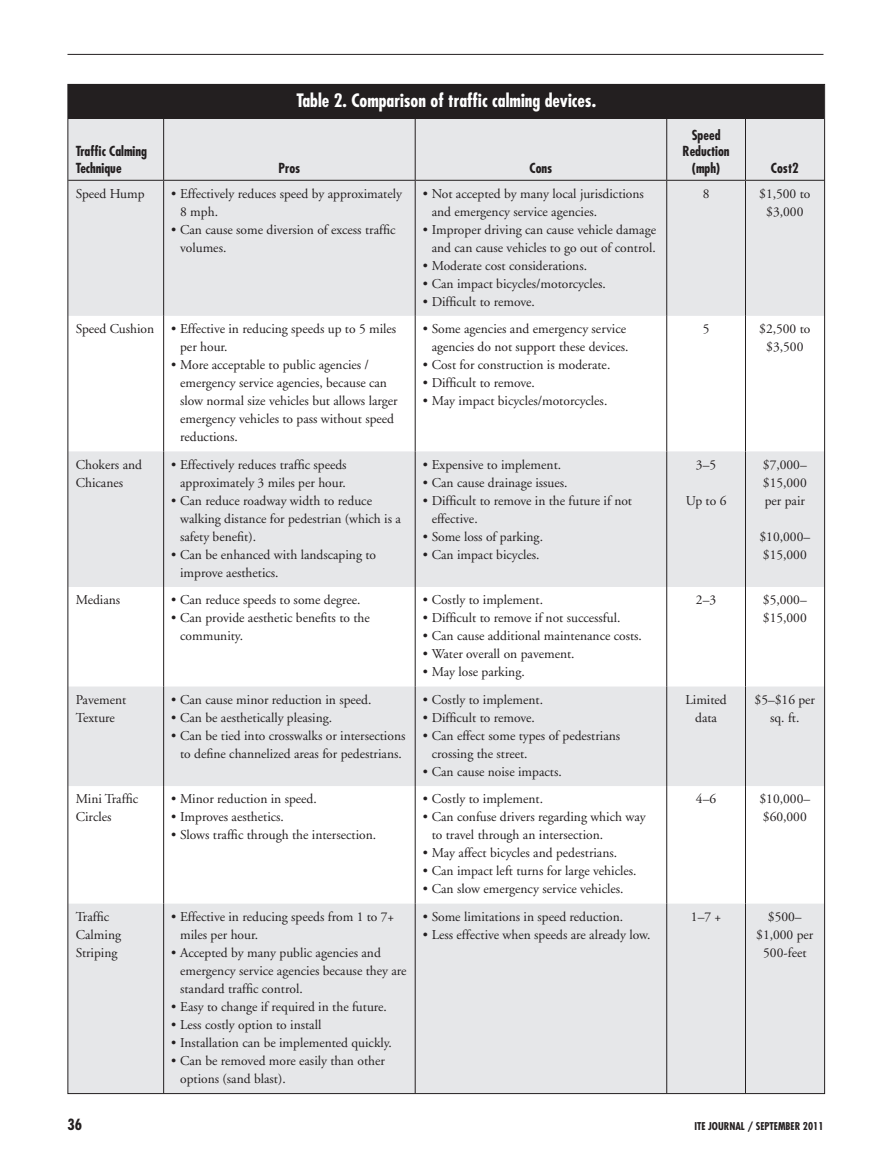
<style>
.page{position:relative;width:891px;height:1175px;background:#fff}
.page>*{position:absolute;margin:0;border:0;box-sizing:border-box;transform-origin:0 0}
.t1{font:700 condensed 18px "Futura";color:#fff}
.t2{font:700 condensed 15px "Futura";color:#231f20}
.t3{font:13.5px/18px "Adobe Garamond";color:#231f20}
.t4{font:700 condensed 13.5px/16.5px "Futura";color:#231f20}
.t5{font:700 condensed 10.5px "Futura";color:#231f20}
</style>
<div class="page">
<hr style="left:68px;top:54px;width:756px;height:1px;background:#231f20">
<div style="left:68px;top:84px;width:757px;height:1009px;background:#e6e7e9"></div>
<div style="left:68px;top:85px;width:756px;height:34px;background:#231f20"></div>
<svg style="left:70px;top:316px;width:753px;height:587px;fill:#fff"></svg>
<hr style="left:163px;top:119px;width:1px;height:61px;background:#231f20">
<hr style="left:415px;top:119px;width:1px;height:61px;background:#231f20">
<hr style="left:666px;top:119px;width:1px;height:61px;background:#231f20">
<hr style="left:745px;top:119px;width:1px;height:61px;background:#231f20">
<hr style="left:163px;top:181px;width:1px;height:135px;background:#231f20">
<hr style="left:415px;top:181px;width:1px;height:135px;background:#231f20">
<hr style="left:666px;top:181px;width:1px;height:135px;background:#231f20">
<hr style="left:745px;top:181px;width:1px;height:135px;background:#231f20">
<hr style="left:163px;top:316px;width:1px;height:135px;background:#231f20">
<hr style="left:415px;top:316px;width:1px;height:135px;background:#231f20">
<hr style="left:666px;top:316px;width:1px;height:135px;background:#231f20">
<hr style="left:745px;top:316px;width:1px;height:135px;background:#231f20">
<hr style="left:163px;top:451px;width:1px;height:136px;background:#231f20">
<hr style="left:415px;top:451px;width:1px;height:136px;background:#231f20">
<hr style="left:666px;top:451px;width:1px;height:136px;background:#231f20">
<hr style="left:745px;top:451px;width:1px;height:136px;background:#231f20">
<hr style="left:163px;top:587px;width:1px;height:99px;background:#231f20">
<hr style="left:415px;top:587px;width:1px;height:99px;background:#231f20">
<hr style="left:666px;top:587px;width:1px;height:99px;background:#231f20">
<hr style="left:745px;top:587px;width:1px;height:99px;background:#231f20">
<hr style="left:163px;top:686px;width:1px;height:100px;background:#231f20">
<hr style="left:415px;top:686px;width:1px;height:100px;background:#231f20">
<hr style="left:666px;top:686px;width:1px;height:100px;background:#231f20">
<hr style="left:745px;top:686px;width:1px;height:100px;background:#231f20">
<hr style="left:163px;top:786px;width:1px;height:117px;background:#231f20">
<hr style="left:415px;top:786px;width:1px;height:117px;background:#231f20">
<hr style="left:666px;top:786px;width:1px;height:117px;background:#231f20">
<hr style="left:745px;top:786px;width:1px;height:117px;background:#231f20">
<hr style="left:163px;top:903px;width:1px;height:190px;background:#231f20">
<hr style="left:415px;top:903px;width:1px;height:190px;background:#231f20">
<hr style="left:666px;top:903px;width:1px;height:190px;background:#231f20">
<hr style="left:745px;top:903px;width:1px;height:190px;background:#231f20">
<hr style="left:68px;top:180px;width:96px;height:1px;background:#231f20">
<hr style="left:164px;top:180px;width:251px;height:1px;background:#231f20">
<hr style="left:415px;top:180px;width:252px;height:1px;background:#231f20">
<hr style="left:667px;top:180px;width:79px;height:1px;background:#231f20">
<hr style="left:746px;top:180px;width:78px;height:1px;background:#231f20">
<p class="t4" style="left:76px;top:143px;width:73px">Traffic Calming<br>Technique</p>
<h1 class="t1" style="left:296px;top:89px;width:301px">Table 2. Comparison of traffic calming devices.</h1>
<p class="t4" style="left:279px;top:160px;width:23px">pros</p>
<p class="t4" style="left:530px;top:160px;width:24px">Cons</p>
<p class="t3" style="left:76px;top:185px;width:70px">Speed Hump</p>
<p class="t3" style="left:180px;top:185px;width:223px;text-indent:-9px">• Effectively reduces speed by approximately<br>8 mph.</p>
<p class="t3" style="left:180px;top:221px;width:217px;text-indent:-9px">• Can cause some diversion of excess traffic volumes.</p>
<p class="t3" style="left:432px;top:185px;width:214px;text-indent:-9px">• Not accepted by many local jurisdictions and emergency service agencies.</p>
<p class="t3" style="left:423px;top:221px;width:235px;text-align:right">• Improper driving can cause vehicle damage and can cause vehicles to go out of control.</p>
<p class="t3" style="left:423px;top:257px;width:166px">• Moderate cost considerations.</p>
<p class="t3" style="left:423px;top:275px;width:185px">• Can impact bicycles/motorcycles.</p>
<p class="t3" style="left:423px;top:293px;width:114px">• Difficult to remove.</p>
<p class="t3" style="left:180px;top:320px;width:218px;text-indent:-104px">Speed Cushion • Effective in reducing speeds up to 5 miles per hour.</p>
<p class="t3" style="left:180px;top:356px;width:219px;text-indent:-9px">• More acceptable to public agencies / emergency service agencies, because can slow normal size vehicles but allows larger emergency vehicles to pass without speed reductions.</p>
<p class="t3" style="left:423px;top:320px;width:207px;text-align:right">• Some agencies and emergency service agencies do not support these devices.</p>
<p class="t3" style="left:423px;top:356px;width:189px">• Cost for construction is moderate.</p>
<p class="t3" style="left:423px;top:374px;width:114px">• Difficult to remove.</p>
<p class="t3" style="left:423px;top:392px;width:186px">• May impact bicycles/motorcycles.</p>
<p class="t3" style="left:76px;top:456px;width:68px">Chokers and<br>Chicanes</p>
<p class="t3" style="left:171px;top:456px;width:177px;text-align:right">• Effectively reduces traffic speeds approximately 3 miles per hour.</p>
<p class="t3" style="left:180px;top:492px;width:222px;text-indent:-9px">• Can reduce roadway width to reduce walking distance for pedestrian (which is a safety benefit).</p>
<p class="t3" style="left:180px;top:546px;width:198px;text-indent:-9px">• Can be enhanced with landscaping to improve aesthetics.</p>
<p class="t3" style="left:423px;top:456px;width:140px">• Expensive to implement.</p>
<p class="t3" style="left:423px;top:474px;width:146px">• Can cause drainage issues.</p>
<p class="t3" style="left:432px;top:492px;width:202px;text-indent:-9px">• Difficult to remove in the future if not effective.</p>
<p class="t3" style="left:423px;top:528px;width:122px">• Some loss of parking.</p>
<p class="t3" style="left:423px;top:546px;width:118px">• Can impact bicycles.</p>
<p class="t3" style="left:76px;top:591px;width:46px">Medians</p>
<p class="t3" style="left:171px;top:591px;width:191px">• Can reduce speeds to some degree.</p>
<p class="t3" style="left:180px;top:609px;width:191px;text-indent:-9px">• Can provide aesthetic benefits to the community.</p>
<p class="t3" style="left:423px;top:591px;width:122px">• Costly to implement.</p>
<p class="t3" style="left:423px;top:609px;width:199px">• Difficult to remove if not successful.</p>
<p class="t3" style="left:423px;top:627px;width:221px">• Can cause additional maintenance costs.</p>
<p class="t3" style="left:423px;top:645px;width:153px">• Water overall on pavement.</p>
<p class="t3" style="left:423px;top:663px;width:104px">• May lose parking.</p>
<p class="t3" style="left:76px;top:690px;width:52px">Pavement<br>Texture</p>
<p class="t3" style="left:171px;top:690px;width:202px">• Can cause minor reduction in speed.</p>
<p class="t3" style="left:171px;top:708px;width:163px">• Can be aesthetically pleasing.</p>
<p class="t3" style="left:171px;top:726px;width:236px;text-align:center">• Can be tied into crosswalks or intersections to define channelized areas for pedestrians.</p>
<p class="t3" style="left:423px;top:690px;width:122px">• Costly to implement.</p>
<p class="t3" style="left:423px;top:708px;width:114px">• Difficult to remove.</p>
<p class="t3" style="left:432px;top:726px;width:190px;text-indent:-9px">• Can effect some types of pedestrians crossing the street.</p>
<p class="t3" style="left:423px;top:762px;width:141px">• Can cause noise impacts.</p>
<p class="t3" style="left:76px;top:790px;width:64px">Mini Traffic<br>Circles</p>
<p class="t3" style="left:171px;top:790px;width:147px">• Minor reduction in speed.</p>
<p class="t3" style="left:171px;top:808px;width:114px">• Improves aesthetics.</p>
<p class="t3" style="left:171px;top:826px;width:207px">• Slows traffic through the intersection.</p>
<p class="t3" style="left:423px;top:790px;width:122px">• Costly to implement.</p>
<p class="t3" style="left:432px;top:808px;width:216px;text-indent:-9px">• Can confuse drivers regarding which way to travel through an intersection.</p>
<p class="t3" style="left:423px;top:844px;width:196px">• May affect bicycles and pedestrians.</p>
<p class="t3" style="left:423px;top:862px;width:215px">• Can impact left turns for large vehicles.</p>
<p class="t3" style="left:423px;top:880px;width:202px">• Can slow emergency service vehicles.</p>
<p class="t3" style="left:76px;top:907px;width:47px">Traffic<br>Calming<br>Striping</p>
<p class="t3" style="left:180px;top:907px;width:216px;text-indent:-9px">• Effective in reducing speeds from 1 to 7+ miles per hour.</p>
<p class="t3" style="left:180px;top:943px;width:228px;text-indent:-9px">• Accepted by many public agencies and emergency service agencies because they are standard traffic control.</p>
<p class="t3" style="left:171px;top:997px;width:217px">• Easy to change if required in the future.</p>
<p class="t3" style="left:171px;top:1015px;width:152px">• Less costly option to install</p>
<p class="t3" style="left:171px;top:1033px;width:222px">• Installation can be implemented quickly.</p>
<p class="t3" style="left:180px;top:1051px;width:206px;text-indent:-9px">• Can be removed more easily than other options (sand blast).</p>
<p class="t3" style="left:423px;top:907px;width:202px">• Some limitations in speed reduction.</p>
<p class="t3" style="left:423px;top:925px;width:229px">• Less effective when speeds are already low.</p>
<p class="t4" style="left:683px;top:127px;width:49px;text-align:center">speed reduction (mph)</p>
<p class="t4" style="left:771px;top:160px;width:29px">Cost2</p>
<p class="t3" style="left:703px;top:185px;width:8px">8</p>
<p class="t3" style="left:759px;top:185px;width:53px;text-align:center">$1,500 to $3,000</p>
<p class="t3" style="left:703px;top:320px;width:8px">5</p>
<p class="t3" style="left:759px;top:320px;width:53px;text-align:center">$2,500 to $3,500</p>
<p class="t3" style="left:696px;top:456px;width:22px">3–5</p>
<p class="t3" style="left:686px;top:492px;width:42px">Up to 6</p>
<p class="t3" style="left:763px;top:456px;width:45px;text-align:justify">$7,000– $15,000 per pair</p>
<p class="t3" style="left:760px;top:528px;width:52px">$10,000– $15,000</p>
<p class="t3" style="left:696px;top:591px;width:22px">2–3</p>
<p class="t3" style="left:763px;top:591px;width:45px">$5,000– $15,000</p>
<p class="t3" style="left:685px;top:690px;width:43px;text-align:center">Limited data</p>
<p class="t3" style="left:755px;top:690px;width:62px;text-align:center">$5–$16 per sq. ft.</p>
<p class="t3" style="left:696px;top:790px;width:22px">4–6</p>
<p class="t3" style="left:760px;top:790px;width:52px">$10,000– $60,000</p>
<p class="t3" style="left:691px;top:907px;width:32px">1–7 +</p>
<p class="t3" style="left:756px;top:907px;width:59px;text-align:center">$500– $1,000 per<br>500-feet</p>
<p class="t2" style="left:68px;top:1115px;width:16px">36</p>
<p class="t5" style="left:695px;top:1119px;width:130px">ITE Journal / sEpTEmbEr 2011</p>
</div>
